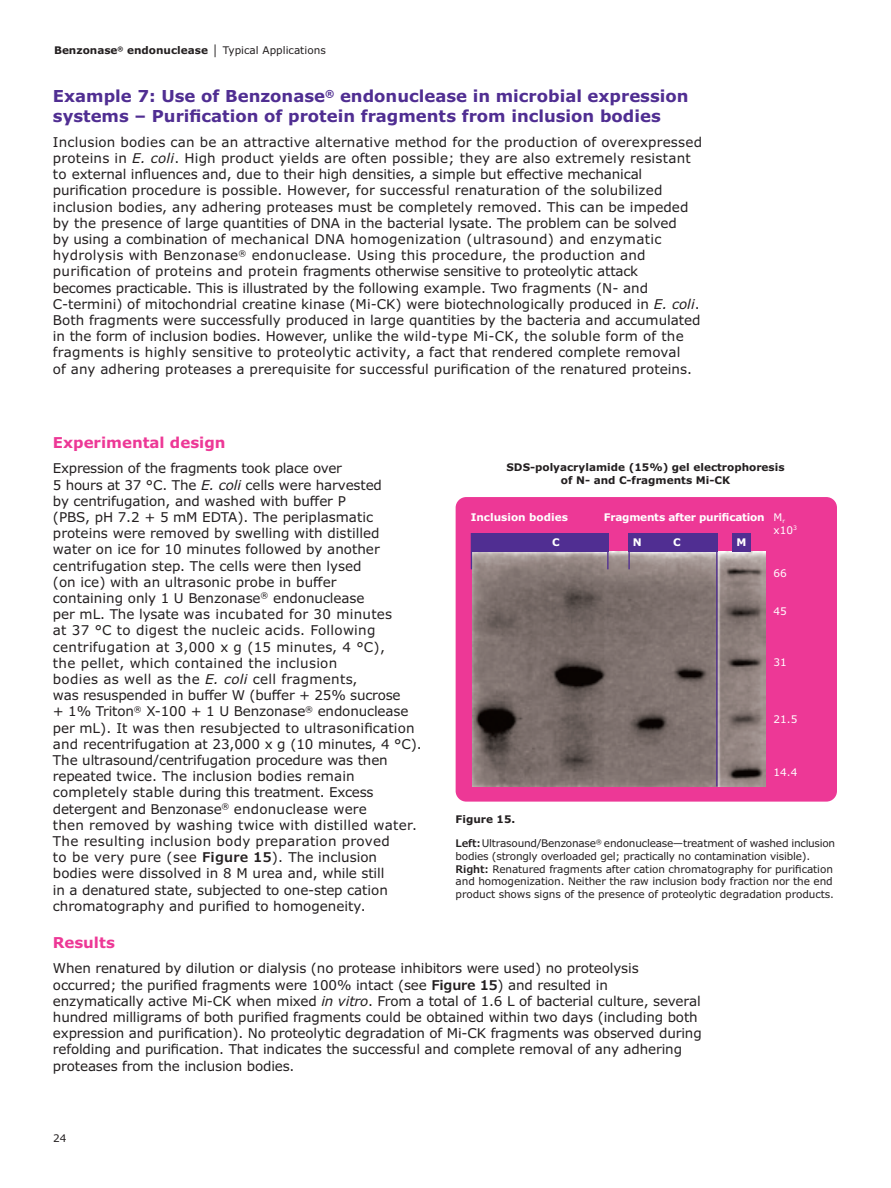
<style>
.page{position:relative;width:891px;height:1188px;background:#fff}
.page>*{position:absolute;margin:0;border:0;box-sizing:border-box;transform-origin:0 0}
.Section_Head_11_13{font:700 16.5px/19.5px "Verdana Pro";color:#502e92}
.Body_Head_10_12{font:700 15px "Verdana Pro";color:#ed3896}
.Body_Copy_9_11{font:13.5px/16.2px "Verdana Pro";color:#231f20}
.Caption_Head_7_9{font:10.5px/12.6px "Verdana Pro";letter-spacing:-.01em;color:#231f20}
.Caption_Head_7_9-2{font:700 10.5px/12.6px "Verdana Pro";color:#231f20;text-align:center}
.Chapter_Header_7_9{font:700 10.5px "Verdana Pro";color:#231f20}
.Caption_Head_7_9-3{font:700 10.5px "Verdana Pro";letter-spacing:-.02em;color:#fff}
.Caption_7_9{font:10.5px "Verdana Pro";color:#fff}
.Caption_Head_7_9-4{font:700 10.5px "Verdana Pro";color:#fff}
.s1{font-weight:400}
.s2{font-style:italic}
.s3{font-weight:600}
</style>
<div class="page">
<div style="left:456px;top:497px;width:381px;height:305px;background:#ed3896;border-radius:11px"></div>
<img style="left:472px;top:551px;width:294px;height:236px">
<div style="left:471px;top:533px;width:138px;height:18px;background:#502e92"></div>
<hr style="left:471px;top:533px;width:1px;height:36px;background:#502e92">
<hr style="left:607px;top:533px;width:2px;height:36px;background:#502e92">
<div style="left:733px;top:533px;width:18px;height:18px;background:#502e92"></div>
<div style="left:628px;top:533px;width:90px;height:18px;background:#502e92"></div>
<hr style="left:628px;top:533px;width:2px;height:36px;background:#502e92">
<hr style="left:716px;top:533px;width:2px;height:254px;background:#502e92">
<p class="Chapter_Header_7_9" style="left:54px;top:43px;width:273px">Benzonase<sup>®</sup> endonuclease <span class="s1">│ Typical Applications</span></p>
<p class="Section_Head_11_13" style="left:53px;top:87px;width:637px">Example 7: Use of Benzonase<sup>®</sup> endonuclease in microbial expression systems – Purification of protein fragments from inclusion bodies</p>
<p class="Body_Copy_9_11" style="left:53px;top:134px;width:651px">Inclusion bodies can be an attractive alternative method for the production of overexpressed proteins in <span class="s2">E. coli</span>. High product yields are often possible; they are also extremely resistant to external influences and, due to their high densities, a simple but effective mechanical purification procedure is possible. However, for successful renaturation of the solubilized inclusion bodies, any adhering proteases must be completely removed. This can be impeded by the presence of large quantities of DNA in the bacterial lysate. The problem can be solved<br>by using a combination of mechanical DNA homogenization (ultrasound) and enzymatic hydrolysis with Benzonase<sup>®</sup> endonuclease. Using this procedure, the production and purification of proteins and protein fragments otherwise sensitive to proteolytic attack<br>becomes practicable. This is illustrated by the following example. Two fragments (N- and C-termini) of mitochondrial creatine kinase (Mi-CK) were biotechnologically produced in <span class="s2">E. coli</span>.<br>Both fragments were successfully produced in large quantities by the bacteria and accumulated in the form of inclusion bodies. However, unlike the wild-type Mi-CK, the soluble form of the fragments is highly sensitive to proteolytic activity, a fact that rendered complete removal<br>of any adhering proteases a prerequisite for successful purification of the renatured proteins.</p>
<p class="Body_Head_10_12" style="left:53px;top:433px;width:174px">Experimental design</p>
<p class="Body_Copy_9_11" style="left:53px;top:461px;width:370px">Expression of the fragments took place over<br>5 hours at 37 °C. The <span class="s2">E. coli</span> cells were harvested<br>by centrifugation, and washed with buffer P<br>(PBS, pH 7.2 + 5 mM EDTA). The periplasmatic proteins were removed by swelling with distilled<br>water on ice for 10 minutes followed by another centrifugation step. The cells were then lysed<br>(on ice) with an ultrasonic probe in buffer<br>containing only 1 U Benzonase<sup>®</sup> endonuclease<br>per mL. The lysate was incubated for 30 minutes<br>at 37 °C to digest the nucleic acids. Following centrifugation at 3,000 x g (15 minutes, 4 °C),<br>the pellet, which contained the inclusion<br>bodies as well as the <span class="s2">E. coli</span> cell fragments,<br>was resuspended in buffer W (buffer + 25% sucrose<br>+ 1% Triton<sup>®</sup> X-100 + 1 U Benzonase<sup>®</sup> endonuclease per mL). It was then resubjected to ultrasonification and recentrifugation at 23,000 x g (10 minutes, 4 °C).<br>The ultrasound/centrifugation procedure was then repeated twice. The inclusion bodies remain completely stable during this treatment. Excess detergent and Benzonase<sup>®</sup> endonuclease were<br>then removed by washing twice with distilled water.<br>The resulting inclusion body preparation proved<br>to be very pure (see <span class="s3">Figure 15</span>). The inclusion bodies were dissolved in 8 M urea and, while still<br>in a denatured state, subjected to one-step cation chromatography and purified to homogeneity.</p>
<p class="Caption_Head_7_9-2" style="left:507px;top:461px;width:280px">SDS-polyacrylamide (15%) gel electrophoresis of N- and C-fragments Mi-CK</p>
<p class="Caption_Head_7_9-4" style="left:471px;top:510px;width:99px">Inclusion bodies</p>
<p class="Caption_Head_7_9-3" style="left:604px;top:510px;width:162px">Fragments after purification</p>
<p class="Caption_7_9" style="left:774px;top:510px;width:13px">M<sub>r</sub></p>
<p class="Caption_7_9" style="left:774px;top:523px;width:25px">x10<sup>3</sup></p>
<p class="Caption_7_9" style="left:774px;top:566px;width:15px">66</p>
<p class="Caption_7_9" style="left:774px;top:605px;width:15px">45</p>
<p class="Caption_Head_7_9-3" style="left:552px;top:535px;width:9px">C</p>
<p class="Caption_Head_7_9-3" style="left:633px;top:535px;width:10px">N</p>
<p class="Caption_Head_7_9-3" style="left:673px;top:535px;width:9px">C</p>
<p class="Caption_Head_7_9-3" style="left:737px;top:535px;width:11px">M</p>
<p class="Caption_7_9" style="left:774px;top:655px;width:15px">31</p>
<p class="Caption_7_9" style="left:774px;top:712px;width:25px">21.5</p>
<p class="Caption_7_9" style="left:774px;top:766px;width:25px">14.4</p>
<p class="Caption_Head_7_9-2" style="left:456px;top:813px;width:61px">Figure 15.</p>
<p class="Caption_Head_7_9" style="left:456px;top:837px;width:381px"><span class="s3">Left:</span> Ultrasound/Benzonase<sup>®</sup> endonuclease—treatment of washed inclusion bodies (strongly overloaded gel; practically no contamination visible).<br><span class="s3">Right:</span> Renatured fragments after cation chromatography for purification and homogenization. Neither the raw inclusion body fraction nor the end product shows signs of the presence of proteolytic degradation products.</p>
<p class="Body_Head_10_12" style="left:53px;top:933px;width:64px">Results</p>
<p class="Body_Copy_9_11" style="left:53px;top:961px;width:650px">When renatured by dilution or dialysis (no protease inhibitors were used) no proteolysis occurred; the purified fragments were 100% intact (see <span class="s3">Figure 15</span>) and resulted in enzymatically active Mi-CK when mixed <span class="s2">in vitro</span>. From a total of 1.6 L of bacterial culture, several hundred milligrams of both purified fragments could be obtained within two days (including both expression and purification). No proteolytic degradation of Mi-CK fragments was observed during refolding and purification. That indicates the successful and complete removal of any adhering proteases from the inclusion bodies.</p>
<p class="Caption_Head_7_9" style="left:53px;top:1132px;width:15px">24</p>
</div>
